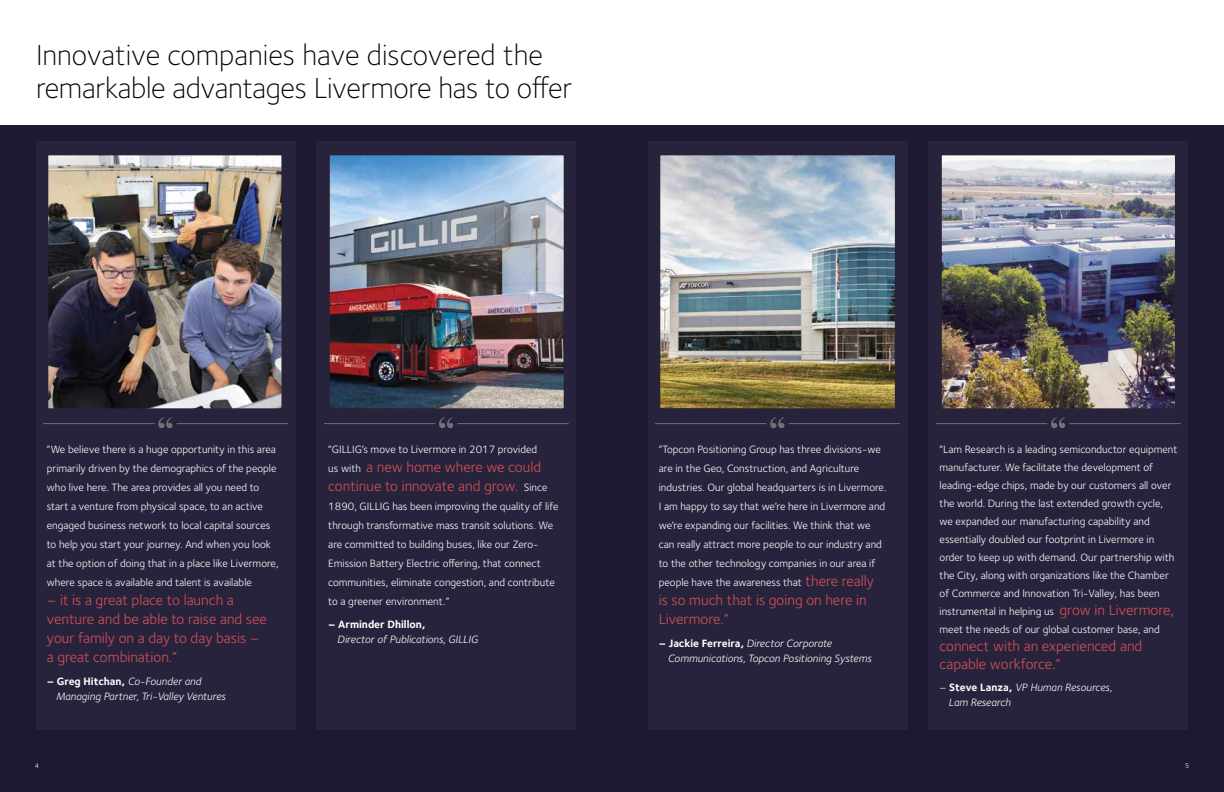
<style>
.page{position:relative;width:1224px;height:792px;background:#fff}
.page>*{position:absolute;margin:0;border:0;box-sizing:border-box;transform-origin:0 0}
.t1{font:300 30px/33px "Foundry Sterling";letter-spacing:-.01em;color:#000}
.t2{font:15px/19px "Foundry Sterling";color:#d15054}
.t3{font:11px/19px "Foundry Sterling";color:#fff}
.t4{font:italic 11px/15px "Foundry Sterling";color:#fff}
.t5{font:700 11px "Foundry Sterling";color:#fff}
.t6{font:7px "Foundry Sterling";color:#fff}
.s1{font-weight:700;font-style:normal}
.s2{font-size:11px;color:#fff}
.s3{font-size:15px;color:#d15054}
.s4{font-style:normal}
</style>
<div class="page">
<div style="left:0;top:126px;width:1224px;height:666px;background:#1d1933"></div>
<div style="left:36px;top:141px;width:259px;height:589px;background:#28233c"></div>
<div style="left:648px;top:141px;width:259px;height:589px;background:#28233c"></div>
<div style="left:317px;top:141px;width:259px;height:589px;background:#28233c"></div>
<div style="left:929px;top:141px;width:259px;height:589px;background:#28233c"></div>
<img style="left:49px;top:156px;width:231px;height:251px">
<div style="left:45px;top:152px;width:239px;height:259px;border:3px solid #282438"></div>
<img style="left:661px;top:156px;width:233px;height:251px">
<div style="left:657px;top:152px;width:241px;height:259px;border:3px solid #282438"></div>
<img style="left:331px;top:156px;width:232px;height:251px">
<div style="left:327px;top:152px;width:240px;height:259px;border:3px solid #282438"></div>
<img style="left:943px;top:156px;width:231px;height:251px">
<div style="left:939px;top:152px;width:239px;height:259px;border:3px solid #282438"></div>
<hr style="left:43px;top:423px;width:112px;height:1px;background:#726f76">
<hr style="left:177px;top:423px;width:111px;height:1px;background:#726f76">
<svg style="left:158px;top:417px;width:15px;height:11px"></svg>
<hr style="left:324px;top:423px;width:111px;height:1px;background:#726f76">
<hr style="left:457px;top:423px;width:112px;height:1px;background:#726f76">
<svg style="left:439px;top:417px;width:14px;height:11px"></svg>
<hr style="left:655px;top:423px;width:112px;height:1px;background:#726f76">
<hr style="left:789px;top:423px;width:111px;height:1px;background:#726f76">
<svg style="left:770px;top:417px;width:14px;height:11px"></svg>
<hr style="left:936px;top:423px;width:111px;height:1px;background:#726f76">
<hr style="left:1069px;top:423px;width:112px;height:1px;background:#726f76">
<svg style="left:1051px;top:417px;width:14px;height:11px"></svg>
<h1 class="t1" style="left:36px;top:38px;width:538px">Innovative companies have discovered the remarkable advantages Livermore has to offer</h1>
<p class="t3" style="left:47px;top:440px;width:233px">“We believe there is a huge opportunity in this area primarily driven by the demographics of the people who live here. The area provides all you need to start a venture from physical space, to an active engaged business network to local capital sources to help you start your journey. And when you look at the option of doing that in a place like Livermore, where space is available and talent is available</p>
<h2 class="t2" style="left:47px;top:591px;width:222px">– it is a great place to launch a venture and be able to raise and see your family on a day to day basis – a great combination.”</h2>
<p class="t4" style="left:56px;top:674px;width:171px;text-indent:-9px"><span class="s1">– Greg Hitchan,</span> Co-Founder and<br>Managing Partner, Tri-Valley Ventures</p>
<p class="t3" style="left:328px;top:440px;width:210px">“GILLIG’s move to Livermore in 2017 provided</p>
<h2 class="t2" style="left:328px;top:458px;width:221px"><span class="s2">us with</span> a new home where we could continue to innovate and grow. <span class="s2">Since</span></h2>
<p class="t3" style="left:328px;top:497px;width:232px">1890, GILLIG has been improving the quality of life through transformative mass transit solutions. We are committed to building buses, like our Zero-Emission Battery Electric offering, that connect communities, eliminate congestion, and contribute to a greener environment.”</p>
<p class="t5" style="left:328px;top:618px;width:99px">– Arminder Dhillon,</p>
<p class="t4" style="left:337px;top:632px;width:142px">Director of Publications, GILLIG</p>
<p class="t3" style="left:659px;top:440px;width:229px">“Topcon Positioning Group has three divisions-we are in the Geo, Construction, and Agriculture industries. Our global headquarters is in Livermore.<br>I am happy to say that we’re here in Livermore and we’re expanding our facilities. We think that we can really attract more people to our industry and to the other technology companies in our area if people have the awareness that <span class="s3">there really</span></p>
<h2 class="t2" style="left:659px;top:591px;width:209px">is so much that is going on here in<br>Livermore.”</h2>
<p class="t4" style="left:668px;top:636px;width:205px;text-indent:-9px"><span class="s1">– Jackie Ferreira,</span> Director Corporate<br>Communications, Topcon Positioning Systems</p>
<p class="t3" style="left:940px;top:440px;width:239px;line-height:18px">“Lam Research is a leading semiconductor equipment manufacturer. We facilitate the development of leading-edge chips, made by our customers all over the world. During the last extended growth cycle, we expanded our manufacturing capability and essentially doubled our footprint in Livermore in order to keep up with demand. Our partnership with the City, along with organizations like the Chamber of Commerce and Innovation Tri-Valley, has been instrumental in helping us <span class="s3">grow in Livermore, </span>meet the needs of our global customer base, and</p>
<h2 class="t2" style="left:940px;top:637px;width:204px;line-height:18px">connect with an experienced and capable workforce.”</h2>
<p class="t4" style="left:949px;top:680px;width:165px;text-indent:-9px"><span class="s4">–</span> <span class="s1">Steve Lanza,</span> VP Human Resources,<br>Lam Research</p>
<p class="t6" style="left:35px;top:761px;width:6px">4</p>
<p class="t6" style="left:1185px;top:761px;width:6px">5</p>
</div>
